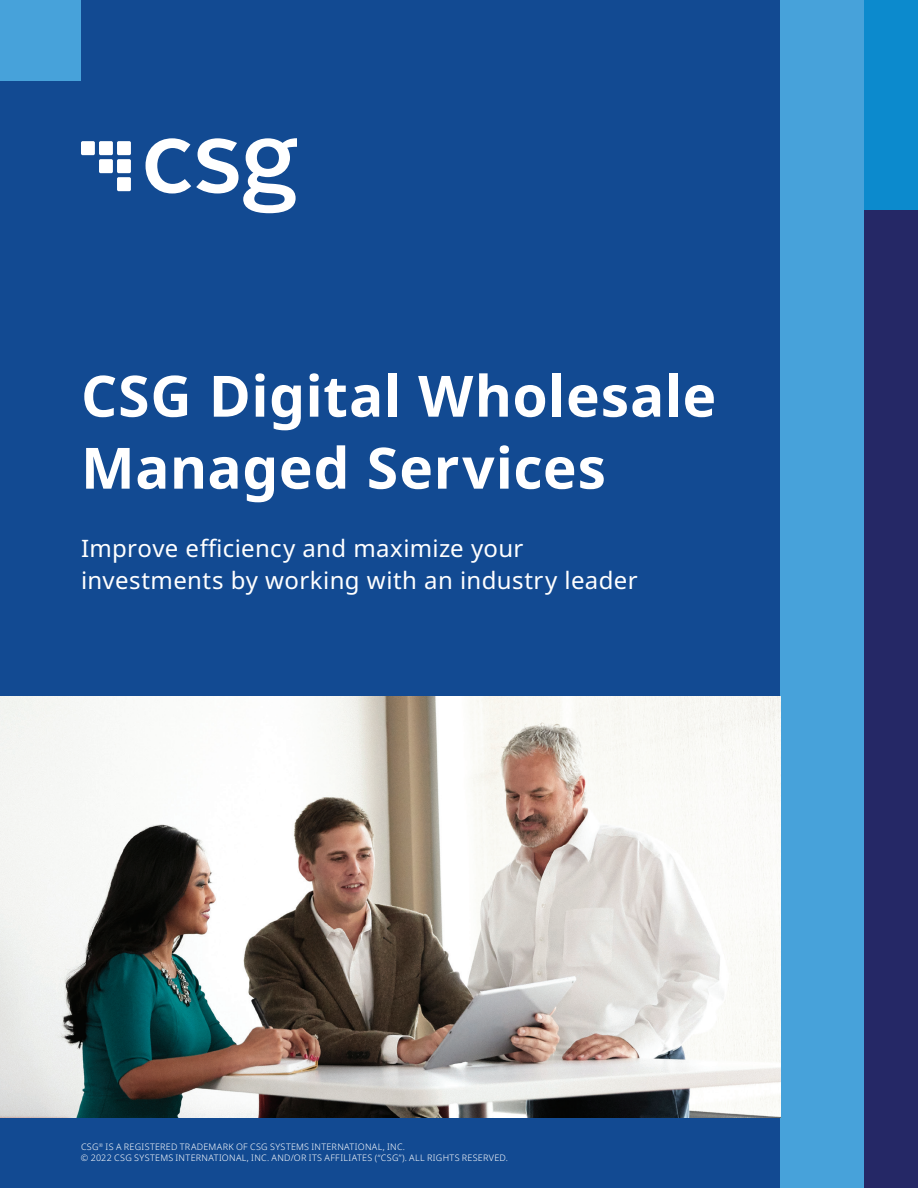
<style>
.page{position:relative;width:918px;height:1188px;background:#fff}
.page>*{position:absolute;margin:0;border:0;box-sizing:border-box;transform-origin:0 0}
.t1{font:700 57px/72px "Noto Sans";letter-spacing:.01em;color:#fff}
.t2{font:24px/32.4px "Noto Sans";letter-spacing:.015em;color:#fff}
.t3{font:300 9px/10.8px "Noto Sans";letter-spacing:.035em;color:#fff}
</style>
<div class="page">
<div style="left:864px;top:0;width:54px;height:216px;background:#0c8acd"></div>
<div style="left:864px;top:211px;width:54px;height:977px;background:#252866"></div>
<div style="left:0;top:0;width:780px;height:1188px;background:#124a92"></div>
<div style="left:780px;top:0;width:84px;height:1188px;background:#47a2da"></div>
<svg style="left:146px;top:138px;width:151px;height:75px"></svg>
<div style="left:117px;top:177px;width:14px;height:14px;background:#fff;border-radius:2px"></div>
<div style="left:99px;top:159px;width:14px;height:14px;background:#fff;border-radius:2px"></div>
<div style="left:117px;top:159px;width:14px;height:14px;background:#fff;border-radius:2px"></div>
<div style="left:81px;top:141px;width:14px;height:14px;background:#fff;border-radius:2px"></div>
<div style="left:99px;top:141px;width:14px;height:14px;background:#fff;border-radius:2px"></div>
<div style="left:117px;top:141px;width:14px;height:14px;background:#fff;border-radius:2px"></div>
<div style="left:0;top:0;width:81px;height:81px;background:#47a2da"></div>
<img style="left:0;top:696px;width:780px;height:422px">
<h1 class="t1" style="left:81px;top:361px;width:637px">CSG Digital Wholesale<br>Managed Services</h1>
<h2 class="t2" style="left:81px;top:532px;width:558px">Improve efficiency and maximize your investments by working with an industry leader</h2>
<p class="t3" style="left:81px;top:1142px;width:429px">CSG<sup>®</sup> IS A REGISTERED TRADEMARK OF CSG SYSTEMS INTERNATIONAL, INC.<br>© 2022 CSG SYSTEMS INTERNATIONAL, INC. AND/OR ITS AFFILIATES (“CSG”). ALL RIGHTS RESERVED.</p>
</div>
